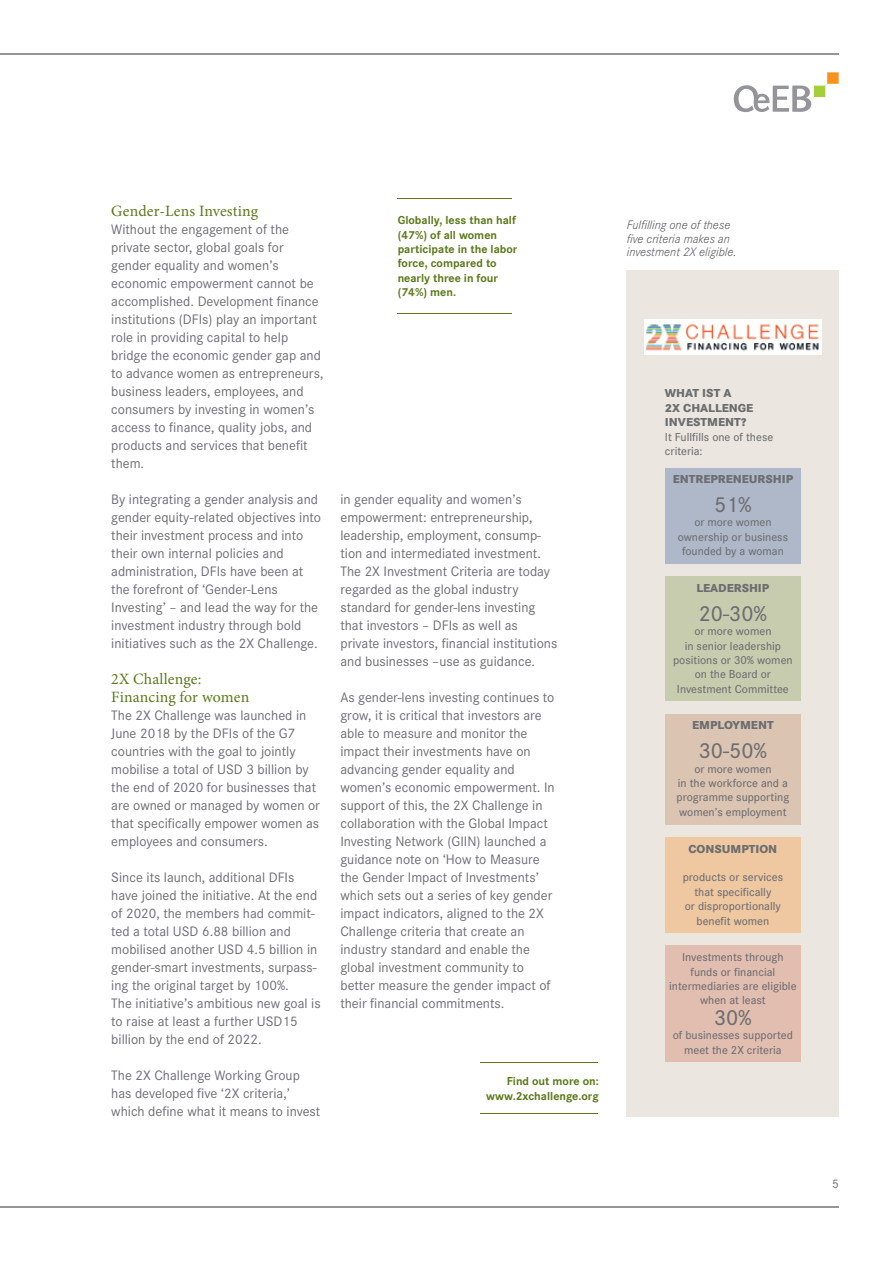
<style>
.page{position:relative;width:893px;height:1263px;background:#fff}
.page>*{position:absolute;margin:0;border:0;box-sizing:border-box;transform-origin:0 0}
.t1{font:500 22.5px "Corporate S";color:#6c6d70}
.t2{font:15.75px/18px "Minion Pro";letter-spacing:.01em;color:#5b791a}
.t3{font:14.25px/18px "Corporate S";color:#6c6d70}
.t4{font:italic 300 12.75px/13.5px "Corporate S";color:#57585a}
.t5{font:12.75px "Corporate S";color:#6c6d70}
.t6{font:500 12px/14.4px "Corporate S";color:#6c6d70;text-align:center}
.t7{font:700 12px/14.4px "Corporate S";color:#5b791a;text-align:right}
.t8{font:800 12px/14.4px "Corporate S";color:#6c6d70}
</style>
<div class="page">
<div style="left:627px;top:270px;width:212px;height:846px;background:#ebe6df"></div>
<hr style="left:480px;top:1062px;width:118px;height:1px;background:#5b791a">
<hr style="left:480px;top:1113px;width:118px;height:1px;background:#5b791a">
<img style="left:644px;top:320px;width:178px;height:34px">
<div style="left:665px;top:468px;width:136px;height:96px;background:#aeb8c8"></div>
<div style="left:665px;top:714px;width:136px;height:110px;background:#dbc4b2"></div>
<div style="left:665px;top:946px;width:136px;height:116px;background:#e2beb0"></div>
<div style="left:665px;top:576px;width:136px;height:125px;background:#c8ccaf"></div>
<div style="left:665px;top:837px;width:136px;height:96px;background:#efc8a2"></div>
<hr style="left:398px;top:313px;width:114px;height:1px;background:#5b791a">
<hr style="left:398px;top:198px;width:114px;height:1px;background:#5b791a">
<svg style="left:734px;top:72px;width:105px;height:40px"></svg>
<hr style="left:0;top:1206px;width:839px;height:1px;background:#939598">
<hr style="left:0;top:53px;width:839px;height:2px;background:#939598">
<p class="t2" style="left:111px;top:202px;width:148px">Gender-Lens Investing</p>
<p class="t3" style="left:111px;top:219px;width:214px">Without the engagement of the private sector, global goals for gender equality and women’s economic empowerment cannot be accomplished. Development finance institutions (DFIs) play an important role in providing capital to help bridge the economic gender gap and to advance women as entrepreneurs, business leaders, employees, and consumers by investing in women’s access to finance, quality jobs, and products and services that benefit them.</p>
<p class="t3" style="left:111px;top:489px;width:211px">By integrating a gender analysis and gender equity-related objectives into their investment process and into their own internal policies and administration, DFIs have been at the forefront of ‘Gender-Lens Investing’ – and lead the way for the investment industry through bold initiatives such as the 2X Challenge.</p>
<p class="t2" style="left:111px;top:670px;width:140px">2X Challenge:<br>Financing for women</p>
<p class="t3" style="left:111px;top:705px;width:210px">The 2X Challenge was launched in<br>June 2018 by the DFIs of the G7 countries with the goal to jointly mobilise a total of USD 3 billion by the end of 2020 for businesses that are owned or managed by women or that specifically empower women as employees and consumers.</p>
<p class="t3" style="left:111px;top:867px;width:211px">Since its launch, additional DFIs have joined the initiative. At the end of 2020, the members had commit&shy;ted a total USD 6.88 billion and mobilised another USD 4.5 billion in gender-smart investments, surpass&shy;ing the original target by 100%.<br>The initiative’s ambitious new goal is to raise at least a further USD15 billion by the end of 2022.</p>
<p class="t3" style="left:111px;top:1065px;width:211px">The 2X Challenge Working Group has developed five ‘2X criteria,’ which define what it means to invest</p>
<p class="t7" style="left:398px;top:212px;width:121px;text-align:left">Globally, less than half (47%) of all women participate in the labor force, compared to nearly three in four (74%) men.</p>
<p class="t3" style="left:340px;top:489px;width:218px">in gender equality and women’s empowerment: entrepreneurship, leadership, employment, consump&shy;tion and intermediated investment.<br>The 2X Investment Criteria are today regarded as the global industry standard for gender-lens investing that investors – DFIs as well as private investors, financial institutions and businesses –use as guidance.</p>
<p class="t3" style="left:340px;top:687px;width:216px">As gender-lens investing continues to grow, it is critical that investors are able to measure and monitor the impact their investments have on advancing gender equality and women’s economic empowerment. In support of this, the 2X Challenge in collaboration with the Global Impact Investing Network (GIIN) launched a guidance note on ‘How to Measure the Gender Impact of Investments’ which sets out a series of key gender impact indicators, aligned to the 2X Challenge criteria that create an industry standard and enable the global investment community to better measure the gender impact of their financial commitments.</p>
<p class="t7" style="left:486px;top:1073px;width:114px">Find out more on: www.2xchallenge.org</p>
<p class="t4" style="left:627px;top:217px;width:111px">Fulfilling one of these five criteria makes an investment 2X eligible.</p>
<p class="t8" style="left:665px;top:385px;width:90px">WHAT IST A<br>2X CHALLENGE<br>INVESTMENT?</p>
<p class="t6" style="left:665px;top:428px;width:110px;text-align:left">It Fullfills one of these criteria:</p>
<p class="t8" style="left:673px;top:471px;width:122px">ENTREPRENEURSHIP</p>
<h1 class="t1" style="left:714px;top:487px;width:39px">51%</h1>
<p class="t6" style="left:678px;top:514px;width:112px">or more women ownership or business founded by a woman</p>
<p class="t8" style="left:696px;top:580px;width:74px">LEADERSHIP</p>
<h1 class="t1" style="left:699px;top:596px;width:70px">20-30%</h1>
<p class="t6" style="left:673px;top:623px;width:121px">or more women<br>in senior leadership positions or 30% women on the Board or<br>Investment Committee</p>
<p class="t8" style="left:692px;top:717px;width:83px">EMPLOYMENT</p>
<h1 class="t1" style="left:699px;top:734px;width:70px">30-50%</h1>
<p class="t6" style="left:676px;top:760px;width:114px">or more women<br>in the workforce and a programme supporting women’s employment</p>
<p class="t8" style="left:688px;top:840px;width:90px">CONSUMPTION</p>
<p class="t6" style="left:683px;top:869px;width:102px">products or services that specifically<br>or disproportionally benefit women</p>
<p class="t6" style="left:669px;top:949px;width:129px">Investments through funds or financial intermediaries are eligible when at least</p>
<h1 class="t1" style="left:714px;top:1000px;width:39px">30%</h1>
<p class="t6" style="left:673px;top:1027px;width:122px">of businesses supported meet the 2X criteria</p>
<p class="t5" style="left:832px;top:1175px;width:8px">5</p>
</div>
